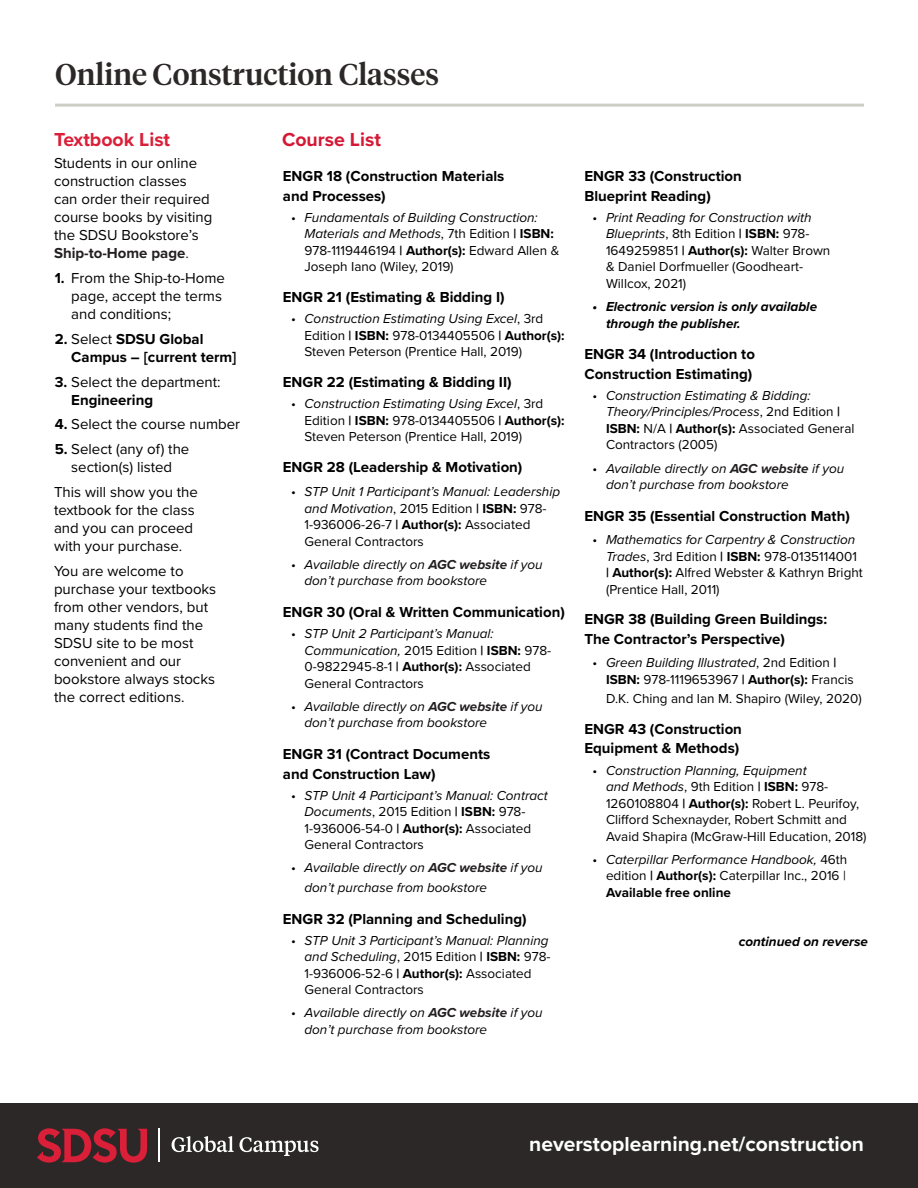
<style>
.page{position:relative;width:918px;height:1188px;background:#fff}
.page>*{position:absolute;margin:0;border:0;box-sizing:border-box;transform-origin:0 0}
.Print____Heading_2{font:500 30px "Tiempos Headline";color:#2d2828}
.Print_Heading_6{font:700 21px "Proxima Nova";color:#fff}
.Print_Heading_4{font:700 19.5px "Proxima Nova";color:#da1f39}
.Print_Heading_4-2{font:700 19.5px "Proxima Nova";color:#d41835}
.Print_-_Main_Body_2{font:15px/18px "Proxima Nova";color:#000}
.Print_Heading_6-2{font:700 15px/19.5px "Proxima Nova";color:#000}
.Print_-_Main_Body_3_Bullets{font:700 15px/19.5px "Proxima Nova";color:#000}
.Print_-_Main_Body_3_Bullets_space_after{font:700 15px "Proxima Nova";color:#000}
.t1{font:13.5px/16.5px "Proxima Nova";color:#000}
.t2{font:italic 13.5px/16.5px "Proxima Nova";color:#000}
.Print_-_Main_Body_3_Bullets-2{font:italic 700 13.5px/16.5px "Proxima Nova";color:#000}
.s1{font-weight:700;color:#231f20}
.s2{color:#231f20}
.s3{font-weight:700}
.s4{font-weight:400}
.s5{font-style:italic}
.s6{font-style:normal}
.s7{font-weight:700;font-style:normal}
</style>
<div class="page">
<hr style="left:55px;top:104px;width:809px;height:3px;background:#cdcdc8">
<div style="left:0;top:1104px;width:918px;height:84px;background:#2d2828"></div>
<svg style="left:37px;top:1128px;width:110px;height:35px"></svg>
<hr style="left:159px;top:1129px;width:1px;height:33px;background:#fff">
<svg style="left:172px;top:1136px;width:147px;height:20px"></svg>
<p class="Print____Heading_2" style="left:55px;top:54px;width:386px">Online Construction Classes</p>
<p class="Print_Heading_4" style="left:54px;top:125px;width:118px">Textbook List</p>
<p class="Print_-_Main_Body_2" style="left:54px;top:154px;width:160px">Students in our online construction classes can order their required course books by visiting the SDSU Bookstore’s<br><span class="s1">Ship-to-Home page</span><span class="s2">.</span></p>
<p class="Print_-_Main_Body_2" style="left:71px;top:269px;width:155px;text-indent:-16px"><span class="s3">1.</span> From the Ship-to-Home page, accept the terms and conditions;</p>
<p class="Print_-_Main_Body_3_Bullets" style="left:71px;top:330px;width:167px;line-height:18px;text-indent:-16px">2. <span class="s4">Select</span> SDSU Global<br>Campus – [current term]</p>
<p class="Print_-_Main_Body_2" style="left:71px;top:372px;width:151px;text-indent:-16px"><span class="s3">3.</span> Select the department:<br><span class="s3">Engineering</span></p>
<p class="Print_-_Main_Body_2" style="left:55px;top:415px;width:187px"><span class="s3">4.</span> Select the course number</p>
<p class="Print_-_Main_Body_2" style="left:55px;top:440px;width:136px;text-align:center"><span class="s3">5.</span> Select (any of) the section(s) listed</p>
<p class="Print_-_Main_Body_2" style="left:54px;top:482px;width:145px">This will show you the textbook for the class and you can proceed with your purchase.</p>
<p class="Print_-_Main_Body_2" style="left:54px;top:561px;width:164px">You are welcome to purchase your textbooks from other vendors, but many students find the<br>SDSU site to be most convenient and our bookstore always stocks the correct editions.</p>
<p class="Print_Heading_4-2" style="left:282px;top:125px;width:101px">Course List</p>
<p class="Print_Heading_6-2" style="left:283px;top:166px;width:223px">ENGR 18 (Construction Materials and Processes)</p>
<p class="t1" style="left:305px;top:209px;width:256px;text-indent:-14px">• <span class="s5">Fundamentals of Building Construction:<br>Materials and Methods</span>, 7th Edition <span class="s3">| ISBN:<br></span>978-1119446194 <span class="s3">| Author(s):</span> Edward Allen &amp; Joseph Iano (Wiley, 2019)</p>
<p class="Print_Heading_6-2" style="left:283px;top:287px;width:223px">ENGR 21 (Estimating &amp; Bidding I)</p>
<p class="t1" style="left:305px;top:310px;width:262px;text-indent:-14px">• <span class="s5">Construction Estimating Using Excel</span>, 3rd<br>Edition <span class="s3">| ISBN:</span> 978-0134405506 <span class="s3">| Author(s):<br></span>Steven Peterson (Prentice Hall, 2019)</p>
<p class="Print_Heading_6-2" style="left:283px;top:372px;width:230px">ENGR 22 (Estimating &amp; Bidding II)</p>
<p class="t1" style="left:305px;top:395px;width:262px;text-indent:-14px">• <span class="s5">Construction Estimating Using Excel</span>, 3rd<br>Edition <span class="s3">| ISBN:</span> 978-0134405506 <span class="s3">| Author(s):<br></span>Steven Peterson (Prentice Hall, 2019)</p>
<p class="Print_-_Main_Body_3_Bullets_space_after" style="left:283px;top:456px;width:241px">ENGR 28 (Leadership &amp; Motivation)</p>
<p class="t1" style="left:305px;top:483px;width:257px;text-indent:-14px">• <span class="s5">STP Unit 1 Participant’s Manual: Leadership and Motivation</span>, 2015 Edition <span class="s3">| ISBN:</span> 978- 1-936006-26-7 <span class="s3">| Author(s):</span> Associated General Contractors</p>
<p class="t2" style="left:305px;top:556px;width:240px;text-indent:-14px"><span class="s6">•</span> Available directly on <span class="s1">AGC website</span> if you don’t purchase from bookstore</p>
<p class="Print_Heading_6-2" style="left:283px;top:602px;width:283px">ENGR 30 (Oral &amp; Written Communication)</p>
<p class="t1" style="left:305px;top:625px;width:248px;text-indent:-14px">• <span class="s5">STP Unit 2 Participant’s Manual:<br>Communication,</span> 2015 Edition <span class="s3">| ISBN:</span> 978- 0-9822945-8-1 <span class="s3">| Author(s):</span> Associated General Contractors</p>
<p class="t2" style="left:305px;top:698px;width:240px;text-indent:-14px"><span class="s6">•</span> Available directly on <span class="s1">AGC website</span> if you don’t purchase from bookstore</p>
<p class="Print_Heading_6-2" style="left:283px;top:744px;width:209px">ENGR 31 (Contract Documents and Construction Law)</p>
<p class="t1" style="left:305px;top:786px;width:245px;text-indent:-13px">• <span class="s5">STP Unit 4 Participant’s Manual: Contract Documents</span>, 2015 Edition <span class="s3">| ISBN:</span> 978- 1-936006-54-0 <span class="s3">| Author(s):</span> Associated General Contractors</p>
<p class="t2" style="left:305px;top:858px;width:240px;line-height:19.5px;text-indent:-14px"><span class="s6">•</span> Available directly on <span class="s1">AGC website</span> if you don’t purchase from bookstore</p>
<p class="Print_Heading_6-2" style="left:283px;top:908px;width:245px">ENGR 32 (Planning and Scheduling)</p>
<p class="t1" style="left:305px;top:931px;width:248px;text-indent:-14px">• <span class="s5">STP Unit 3 Participant’s Manual: Planning and Scheduling</span>, 2015 Edition <span class="s3">| ISBN:</span> 978- 1-936006-52-6 <span class="s3">| Author(s):</span> Associated General Contractors</p>
<p class="t2" style="left:305px;top:1004px;width:240px;text-indent:-14px"><span class="s6">•</span> Available directly on <span class="s1">AGC website</span> if you don’t purchase from bookstore</p>
<p class="Print_Heading_6-2" style="left:584px;top:166px;width:159px">ENGR 33 (Construction<br>Blueprint Reading)</p>
<p class="t1" style="left:606px;top:209px;width:226px;text-indent:-14px">• <span class="s5">Print Reading for Construction with<br>Blueprints</span>, 8th Edition <span class="s3">| ISBN:</span> 978-<br>1649259851 <span class="s3">| Author(s):</span> Walter Brown &amp; Daniel Dorfmueller (Goodheart-<br>Willcox, 2021)</p>
<p class="Print_-_Main_Body_3_Bullets-2" style="left:606px;top:298px;width:213px;text-indent:-14px">• Electronic version is only available through the publisher.</p>
<p class="Print_Heading_6-2" style="left:584px;top:344px;width:172px">ENGR 34 (Introduction to<br>Construction Estimating)</p>
<p class="t2" style="left:606px;top:387px;width:250px;text-indent:-14px"><span class="s6">•</span> Construction Estimating &amp; Bidding:<br>Theory/Principles/Process<span class="s6">, 2nd Edition</span> <span class="s7">| ISBN:</span> <span class="s6">N/A</span> <span class="s7">| Author(s):</span> <span class="s6">Associated General Contractors (2005)</span></p>
<p class="t2" style="left:606px;top:459px;width:240px;text-indent:-14px"><span class="s6">•</span> Available directly on <span class="s1">AGC website</span> if you don’t purchase from bookstore</p>
<p class="Print_-_Main_Body_3_Bullets" style="left:584px;top:506px;width:267px">ENGR 35 (Essential Construction Math)</p>
<p class="t1" style="left:606px;top:531px;width:258px;text-indent:-14px">• <span class="s5">Mathematics for Carpentry &amp; Construction Trades</span>, 3rd Edition <span class="s3">| ISBN:</span> 978-0135114001 <span class="s3">| Author(s):</span> Alfred Webster &amp; Kathryn Bright (Prentice Hall, 2011)</p>
<p class="Print_-_Main_Body_3_Bullets" style="left:584px;top:609px;width:244px">ENGR 38 (Building Green Buildings:<br>The Contractor’s Perspective)</p>
<p class="t1" style="left:606px;top:654px;width:249px;text-indent:-14px">• <span class="s5">Green Building Illustrated</span>, 2nd Edition <span class="s3">|<br>ISBN:</span> 978-1119653967 <span class="s3">| Author(s):</span> Francis</p>
<p class="t1" style="left:606px;top:690px;width:257px">D.K. Ching and Ian M. Shapiro (Wiley, 2020)</p>
<p class="Print_Heading_6-2" style="left:584px;top:719px;width:159px">ENGR 43 (Construction<br>Equipment &amp; Methods)</p>
<p class="t1" style="left:606px;top:761px;width:262px;text-indent:-14px">• <span class="s5">Construction Planning, Equipment<br>and Methods</span>, 9th Edition <span class="s3">| ISBN:</span> 978- 1260108804 <span class="s3">| Author(s):</span> Robert L. Peurifoy, Clifford Schexnayder, Robert Schmitt and Avaid Shapira (McGraw-Hill Education, 2018)</p>
<p class="t1" style="left:606px;top:850px;width:243px;text-align:justify;text-indent:-14px">• <span class="s5">Caterpillar Performance Handbook,</span> 46th edition <span class="s3">| Author(s):</span> Caterpillar Inc., 2016 | <span class="s3">Available free online</span></p>
<p class="Print_-_Main_Body_3_Bullets-2" style="left:739px;top:933px;width:131px">continued on reverse</p>
<p class="Print_Heading_6" style="left:529px;top:1129px;width:336px">neverstoplearning.net/construction</p>
</div>
